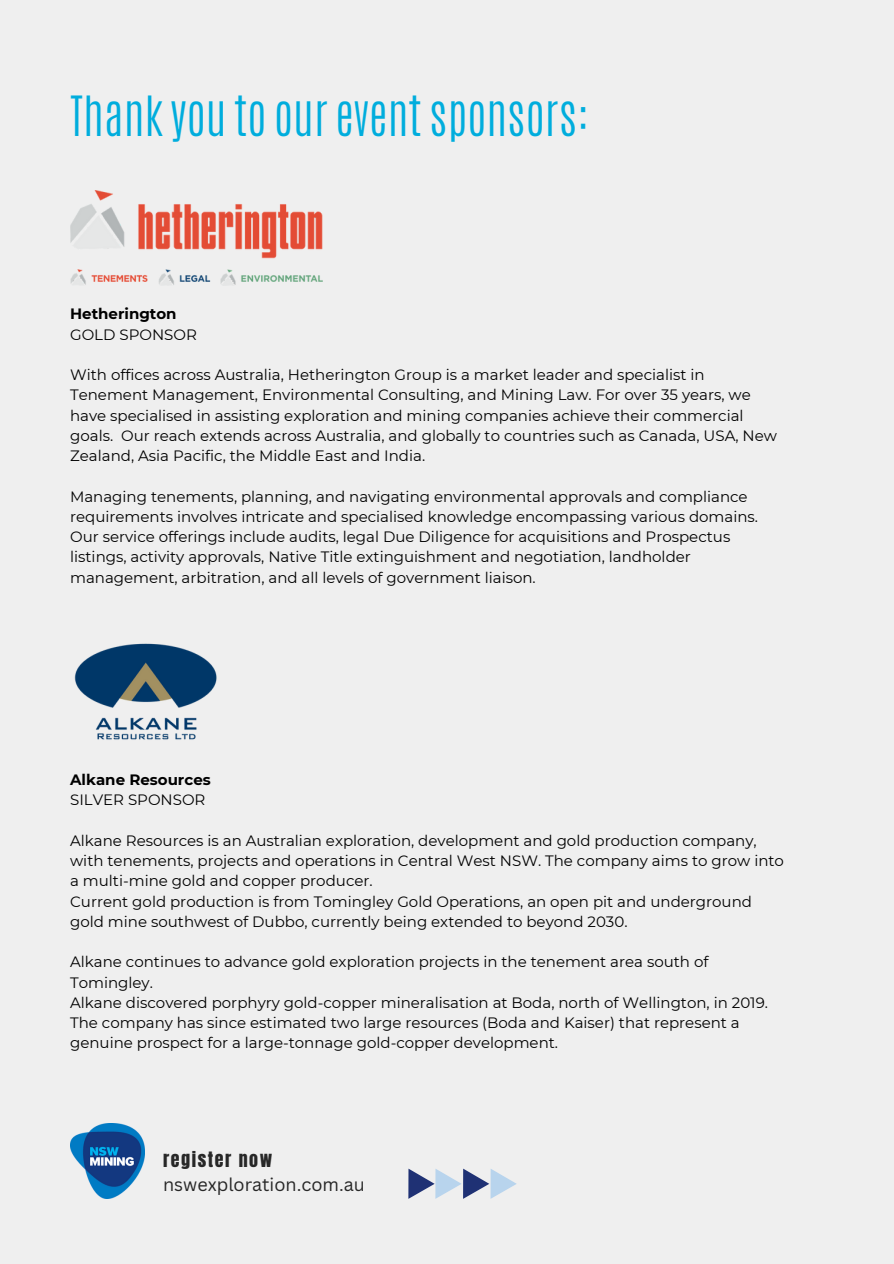
<style>
.page{position:relative;width:894px;height:1264px;background:#fff}
.page>*{position:absolute;margin:0;border:0;box-sizing:border-box;transform-origin:0 0}
.t1{font:300 46.2px "Antonio";color:#00addd}
.t2{font:18px "Canva Sans";color:#272727}
.t3{font:18px "Anton";letter-spacing:.085em;color:#272727}
.t4{font:15px/20.2px "Montserrat";color:#000}
.t5{font:700 15px "Montserrat";color:#000}
</style>
<div class="page">
<div style="left:0;top:0;width:893px;height:1263px;background:#efefef"></div>
<svg style="left:408px;top:1168px;width:108px;height:30px"></svg>
<img style="left:70px;top:1123px;width:74px;height:75px">
<img style="left:70px;top:191px;width:252px;height:94px">
<img style="left:74px;top:643px;width:143px;height:97px">
<h1 class="t1" style="left:70px;top:83px;width:521px">Thank you to our event sponsors:</h1>
<p class="t5" style="left:70px;top:305px;width:108px">Hetherington</p>
<p class="t4" style="left:70px;top:324px;width:128px">GOLD SPONSOR</p>
<p class="t4" style="left:70px;top:364px;width:708px">With offices across Australia, Hetherington Group is a market leader and specialist in Tenement Management, Environmental Consulting, and Mining Law. For over 35 years, we have specialised in assisting exploration and mining companies achieve their commercial goals. Our reach extends across Australia, and globally to countries such as Canada, USA, New Zealand, Asia Pacific, the Middle East and India.</p>
<p class="t4" style="left:70px;top:486px;width:689px">Managing tenements, planning, and navigating environmental approvals and compliance requirements involves intricate and specialised knowledge encompassing various domains.<br>Our service offerings include audits, legal Due Diligence for acquisitions and Prospectus listings, activity approvals, Native Title extinguishment and negotiation, landholder management, arbitration, and all levels of government liaison.</p>
<p class="t5" style="left:70px;top:770px;width:142px">Alkane Resources</p>
<p class="t4" style="left:70px;top:789px;width:137px">SILVER SPONSOR</p>
<p class="t4" style="left:70px;top:830px;width:715px">Alkane Resources is an Australian exploration, development and gold production company, with tenements, projects and operations in Central West NSW. The company aims to grow into a multi-mine gold and copper producer.<br>Current gold production is from Tomingley Gold Operations, an open pit and underground gold mine southwest of Dubbo, currently being extended to beyond 2030.</p>
<p class="t4" style="left:70px;top:951px;width:699px">Alkane continues to advance gold exploration projects in the tenement area south of Tomingley.<br>Alkane discovered porphyry gold-copper mineralisation at Boda, north of Wellington, in 2019.<br>The company has since estimated two large resources (Boda and Kaiser) that represent a genuine prospect for a large-tonnage gold-copper development.</p>
<p class="t3" style="left:163px;top:1146px;width:111px">REGISTER NOW</p>
<p class="t2" style="left:163px;top:1171px;width:203px">nswexploration.com.au</p>
</div>
